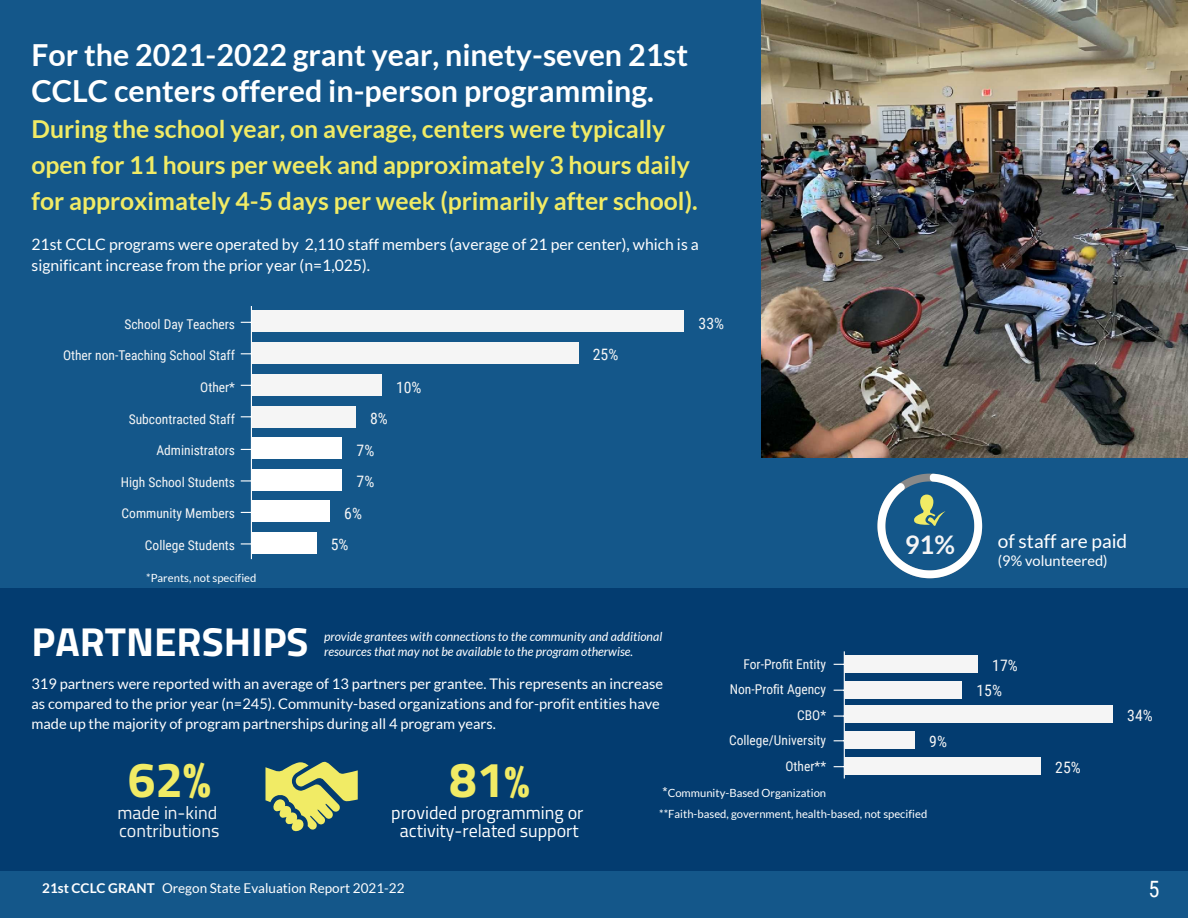
<style>
.page{position:relative;width:1188px;height:918px;background:#14578a}
.page>*{position:absolute;margin:0;border:0;box-sizing:border-box;transform-origin:0 0}
.t1{font:700 49.5px "Titillium Web";color:#f1eb65}
.t2{font:700 40.5px "Titillium Web";color:#fff}
.t3{font:700 30.3px/36px "Lato";color:#fff}
.t4{font:700 25.65px "Lato";color:#f5f5f5}
.t5{font:700 24.75px/36px "Lato";color:#f1eb65}
.t6{font:22.5px "Roboto Condensed";color:#fff}
.t7{font:19.2px "Lato";color:#fff}
.t8{font:18px "Titillium Web";color:#fff}
.t9{font:18px "Titillium Web";color:#f5f5f5}
.t10{font:15.75px/21.3px "Lato";color:#fff}
.t11{font:15.75px/26px "Roboto Condensed";color:#f5f5f5}
.t12{font:14.7px/20.2px "Lato";color:#fff}
.Footnote{font:13.5px/25.3px "Roboto Condensed";color:#f5f5f5;text-align:right}
.t13{font:13.5px "Lato";color:#fff}
.t14{font:italic 12.3px/14.7px "Lato";color:#fff}
.Footnote-2{font:11.25px "Lato";color:#fff}
.s1{font-family:"Arial"}
.s2{font-family:"Arial";font-size:13.5px;color:#f5f5f5}
.s3{font-size:45px}
.s4{font-weight:700}
</style>
<div class="page">
<div style="left:0;top:588px;width:1188px;height:283px;background:#033c70"></div>
<svg style="left:241px;top:480px;width:10px;height:2px"></svg>
<svg style="left:241px;top:543px;width:10px;height:2px"></svg>
<hr style="left:251px;top:306px;width:1px;height:253px;background:#fff">
<div style="left:252px;top:310px;width:432px;height:22px;background:#f5f5f5"></div>
<div style="left:252px;top:342px;width:326px;height:21px;background:#f5f5f5"></div>
<div style="left:252px;top:375px;width:129px;height:21px;background:#f5f5f5"></div>
<div style="left:252px;top:406px;width:104px;height:21px;background:#f5f5f5"></div>
<div style="left:252px;top:438px;width:90px;height:21px;background:#fff"></div>
<div style="left:252px;top:469px;width:90px;height:21px;background:#fff"></div>
<div style="left:252px;top:501px;width:78px;height:21px;background:#fff"></div>
<div style="left:252px;top:532px;width:64px;height:21px;background:#fff"></div>
<svg style="left:878px;top:474px;width:104px;height:104px"></svg>
<hr style="left:844px;top:651px;width:1px;height:128px;background:#fff">
<div style="left:845px;top:655px;width:133px;height:18px;background:#f5f5f5"></div>
<div style="left:845px;top:681px;width:117px;height:18px;background:#f5f5f5"></div>
<div style="left:845px;top:705px;width:268px;height:18px;background:#f5f5f5"></div>
<div style="left:845px;top:731px;width:70px;height:18px;background:#f5f5f5"></div>
<div style="left:845px;top:757px;width:196px;height:18px;background:#f5f5f5"></div>
<svg style="left:266px;top:762px;width:92px;height:69px"></svg>
<img style="left:762px;top:0;width:426px;height:458px">
<h2 class="t3" style="left:32px;top:37px;width:658px">For the 2021-2022 grant year, ninety-seven 21st<br>CCLC centers offered in-person programming.</h2>
<h2 class="t5" style="left:32px;top:111px;width:668px">During the school year, on average, centers were typically open for 11 hours per week and approximately 3 hours daily for approximately 4-5 days per week (primarily after school).</h2>
<p class="t10" style="left:32px;top:233px;width:669px">21st CCLC programs were operated by 2,110 staff members (average of 21 per center), which is a significant increase from the prior year (n=1,025).</p>
<p class="Footnote" style="left:124px;top:311px;width:112px">School Day Teachers</p>
<p class="Footnote" style="left:63px;top:342px;width:174px">Other non-Teaching School Staff</p>
<p class="Footnote" style="left:200px;top:374px;width:36px">Other*</p>
<p class="Footnote" style="left:129px;top:406px;width:108px">Subcontracted Staff</p>
<p class="Footnote" style="left:156px;top:437px;width:80px">Administrators</p>
<p class="Footnote" style="left:121px;top:469px;width:116px">High School Students</p>
<p class="Footnote" style="left:122px;top:500px;width:115px">Community Members</p>
<p class="Footnote" style="left:145px;top:532px;width:92px">College Students</p>
<p class="Footnote-2" style="left:146px;top:571px;width:112px">*Parents, not specified</p>
<p class="t11" style="left:370px;top:405px;width:19px">8%</p>
<p class="t11" style="left:357px;top:436px;width:19px">7%</p>
<p class="t11" style="left:357px;top:468px;width:19px">7%</p>
<p class="t11" style="left:344px;top:499px;width:19px">6%</p>
<p class="t11" style="left:331px;top:531px;width:19px">5%</p>
<p class="t11" style="left:396px;top:373px;width:27px">10%</p>
<p class="t11" style="left:593px;top:341px;width:27px">25%</p>
<p class="t11" style="left:699px;top:309px;width:27px">33%</p>
<p class="t4" style="left:905px;top:530px;width:52px">91%</p>
<p class="t7" style="left:998px;top:530px;width:131px">of staff are paid</p>
<p class="t12" style="left:998px;top:550px;width:111px">(9% volunteered)</p>
<p class="t2" style="left:32px;top:611px;width:279px">PARTNERSHIPS</p>
<p class="t14" style="left:324px;top:630px;width:340px">provide grantees with connections to the community and additional resources that may not be available to the program otherwise.</p>
<p class="t12" style="left:32px;top:673px;width:633px">319 partners were reported with an average of 13 partners per grantee. This represents an increase as compared to the prior year (n=245). Community-based organizations and for-profit entities have made up the majority of program partnerships during all 4 program years.</p>
<p class="Footnote" style="left:729px;top:651px;width:99px">For-Pro<span class="s1">fi</span>t Entity<br>Non-Pro<span class="s1">fi</span>t Agency<br>CBO*<br>College/University<br>Other**</p>
<p class="Footnote-2" style="left:662px;top:786px;width:165px"><span class="s2">*</span>Community-Based Organization</p>
<p class="t11" style="left:929px;top:728px;width:19px">9%</p>
<p class="t1" style="left:128px;top:741px;width:85px">62%</p>
<p class="t9" style="left:119px;top:818px;width:102px">contributions</p>
<p class="t1" style="left:449px;top:741px;width:82px">81<span class="s3">%</span></p>
<p class="t8" style="left:400px;top:818px;width:180px">activity-related support</p>
<p class="t9" style="left:117px;top:800px;width:101px">made in-kind</p>
<p class="t8" style="left:391px;top:800px;width:194px">provided programming or</p>
<p class="Footnote-2" style="left:659px;top:808px;width:270px">**Faith-based, government, health-based, not specified</p>
<p class="t11" style="left:976px;top:651px;width:43px;text-indent:16px">17%<br>15%</p>
<p class="t11" style="left:1055px;top:754px;width:27px">25%</p>
<p class="t11" style="left:1127px;top:702px;width:27px">34%</p>
<p class="t13" style="left:42px;top:881px;width:364px"><span class="s4">21st CCLC GRANT</span> Oregon State Evaluation Report 2021-22</p>
<h3 class="t6" style="left:1149px;top:873px;width:13px">5</h3>
</div>
